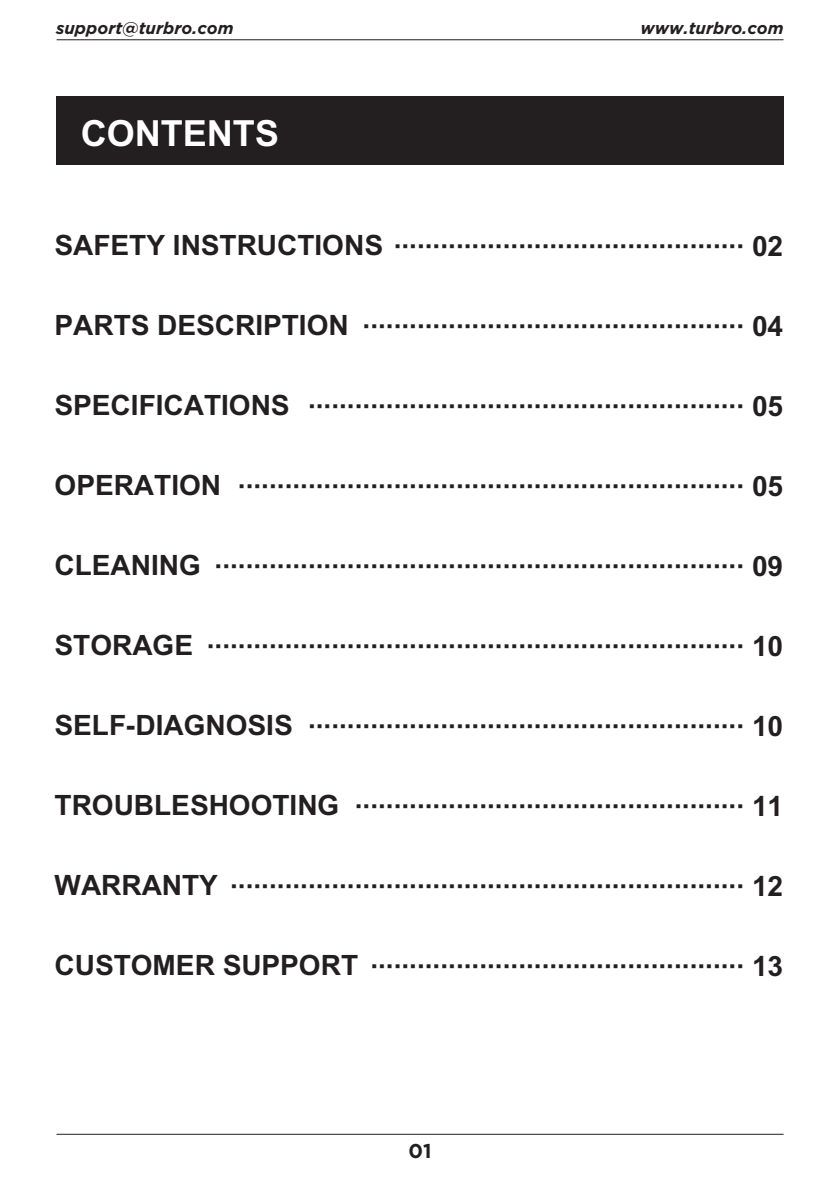
<style>
.page{position:relative;width:840px;height:1191px;background:#fff}
.page>*{position:absolute;margin:0;border:0;box-sizing:border-box;transform-origin:0 0}
.t1{font:700 36px "Arial";color:#fff}
.t2{font:700 28px "Arial";color:#231f20}
.t3{font:700 20px "Gotham";color:#231f20}
.t4{font:italic 700 16.8px "Gotham";color:#231f20}
</style>
<div class="page">
<div style="left:56px;top:96px;width:726px;height:68px;background:#231f20"></div>
<hr style="left:57px;top:39px;width:725px;height:1px;background:#231f20">
<hr style="left:57px;top:1133px;width:725px;height:1px;background:#231f20">
<p class="t4" style="left:56px;top:18px;width:179px">support@turbro.com</p>
<p class="t4" style="left:640px;top:18px;width:145px">www.turbro.com</p>
<p class="t1" style="left:81px;top:112px;width:199px">CONTENTS</p>
<p class="t2" style="left:55px;top:230px;width:729px">SAFETY INSTRUCTIONS ············································· 02</p>
<p class="t2" style="left:55px;top:309px;width:295px">PARTS DESCRIPTION</p>
<p class="t2" style="left:362px;top:310px;width:422px">················································· 04</p>
<p class="t2" style="left:55px;top:389px;width:236px">SPECIFICATIONS</p>
<p class="t2" style="left:308px;top:390px;width:476px">························································ 05</p>
<p class="t2" style="left:55px;top:469px;width:168px">OPERATION</p>
<p class="t2" style="left:238px;top:470px;width:546px">································································· 05</p>
<p class="t2" style="left:55px;top:549px;width:148px">CLEANING</p>
<p class="t2" style="left:214px;top:550px;width:569px">···································································· 09</p>
<p class="t2" style="left:55px;top:629px;width:140px">STORAGE</p>
<p class="t2" style="left:207px;top:630px;width:577px">····································································· 10</p>
<p class="t2" style="left:55px;top:709px;width:239px">SELF-DIAGNOSIS</p>
<p class="t2" style="left:308px;top:710px;width:476px">························································ 10</p>
<p class="t2" style="left:55px;top:789px;width:286px">TROUBLESHOOTING</p>
<p class="t2" style="left:354px;top:790px;width:429px">·················································· 11</p>
<p class="t2" style="left:55px;top:870px;width:729px">WARRANTY ·································································· 12</p>
<p class="t2" style="left:55px;top:950px;width:729px">CUSTOMER SUPPORT ················································ 13</p>
<p class="t3" style="left:408px;top:1139px;width:25px">01</p>
</div>
